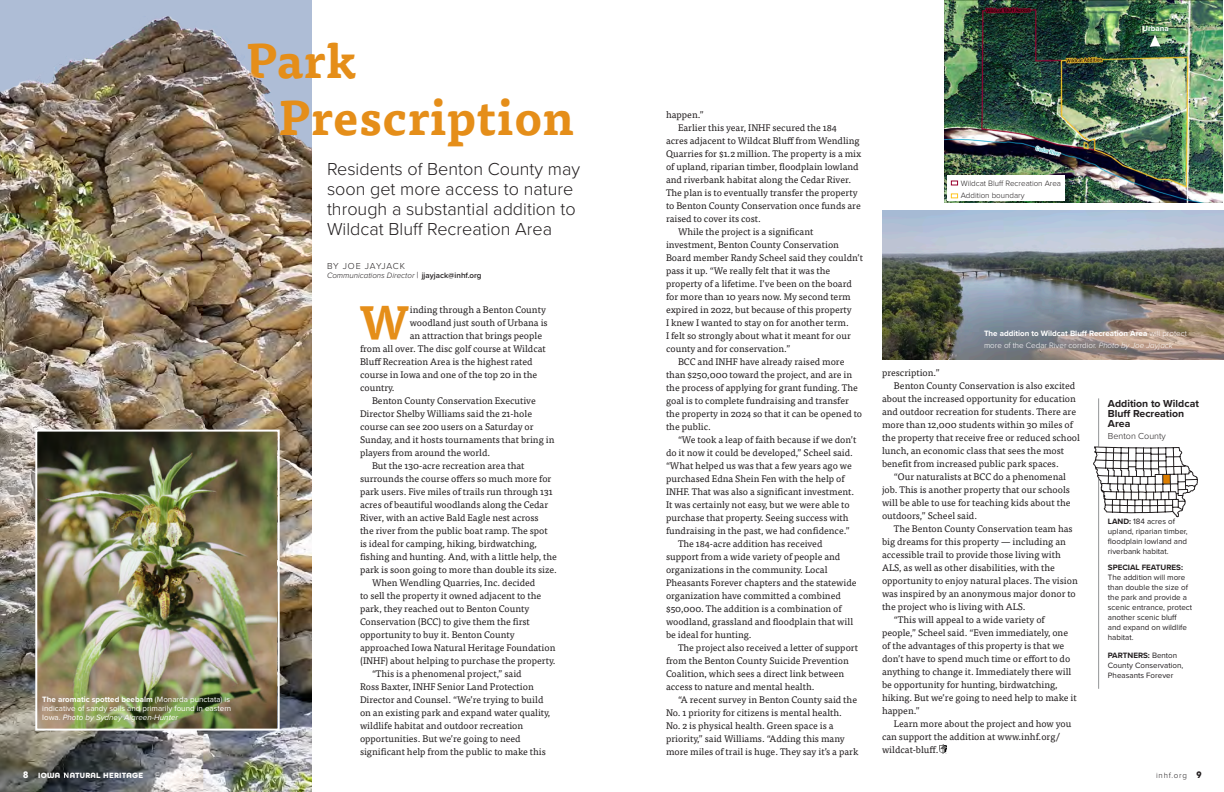
<style>
.page{position:relative;width:1224px;height:792px;background:#fff}
.page>*{position:absolute;margin:0;border:0;box-sizing:border-box;transform-origin:0 0}
.t1{font:700 48px "Tisa Pro";letter-spacing:.02em;color:#e58e19}
.t2{font:700 46.2px "Tisa Pro";color:#e58e19}
.t3{font:300 18px/20px "Proxima Nova";color:#231f20}
.t4{font:700 10.5px/10px "Proxima Nova";color:#231f20}
.t5{font:9.5px/13px "Tisa Pro";color:#231f20}
.t6{font:300 9px "Proxima Nova";letter-spacing:.075em;color:#231f20}
.t7{font:300 9px "Proxima Nova";color:#231f20}
.t8{font:8px/10px "Proxima Nova";color:#231f20}
.t9{font:8px/9px "Proxima Nova";color:#fff}
.t10{font:700 8px/12.5px "Proxima Nova";color:#fff}
.t11{font:300 8px "Proxima Nova";color:#231f20}
.t12{font:italic 300 8px "Proxima Nova";color:#231f20}
.t13{font:700 8px "All Round Gothic";letter-spacing:.025em;color:#fff}
.s1{font-weight:700}
.s2{font-style:italic}
.s3{font-size:10px}
.s4{font-size:9px}
.s5{font-weight:600;font-style:normal}
.s6{font-weight:300}
.s7{font-weight:300;font-style:italic}
.s8{font-family:"All Round Gothic";font-weight:700;font-size:10px}
</style>
<div class="page">
<div style="left:0;top:0;width:312px;height:161px;background:#aebdd6"></div>
<hr style="left:1098px;top:398px;width:1px;height:291px;background:#939598">
<img style="left:0;top:16px;width:312px;height:776px">
<svg style="left:64px;top:773px;width:5px;height:5px"></svg>
<svg style="left:1093px;top:408px;width:105px;height:117px"></svg>
<img style="left:944px;top:0;width:279px;height:203px">
<img style="left:882px;top:210px;width:342px;height:149px">
<img style="left:38px;top:433px;width:239px;height:295px">
<div style="left:35px;top:430px;width:245px;height:301px;border:2px solid #fff"></div>
<div style="left:948px;top:176px;width:117px;height:25px;background:#fff"></div>
<svg style="left:951px;top:181px;width:7px;height:4px"></svg>
<svg style="left:951px;top:194px;width:7px;height:4px"></svg>
<svg style="left:1150px;top:35px;width:11px;height:12px"></svg>
<svg style="left:940px;top:744px;width:6px;height:10px"></svg>
<p class="t9" style="left:42px;top:695px;width:191px"><span class="s1">The aromatic spotted beebalm</span> (Monarda punctata) is indicative of sandy soils and primarily found in eastern<br>Iowa. <span class="s2">Photo by Sydney Algreen-Hunter</span></p>
<p class="t13" style="left:23px;top:771px;width:121px"><span class="s3">8</span> IOWA ATURAL HERITAGE</p>
<p class="t1" style="left:245px;top:22px;width:113px">Park</p>
<p class="t1" style="left:278px;top:79px;width:298px">Prescription</p>
<p class="t3" style="left:327px;top:158px;width:255px">Residents of Benton County may soon get more access to nature through a substantial addition to<br>Wildcat Bluff Recreation Area</p>
<p class="t6" style="left:327px;top:259px;width:80px">BY JOE JAYJACK</p>
<p class="t12" style="left:327px;top:269px;width:156px">Communications Director <span class="s4">|</span> <span class="s5">jjayjack@inhf.org</span></p>
<p class="t2" style="left:359px;top:285px;width:53px">W</p>
<p class="t5" style="left:410px;top:303px;width:138px">inding through a Benton County</p>
<p class="t5" style="left:410px;top:316px;width:139px">woodland just south of Urbana is</p>
<p class="t5" style="left:410px;top:329px;width:134px">an attraction that brings people</p>
<p class="t5" style="left:360px;top:342px;width:187px">from all over. The disc golf course at Wildcat</p>
<p class="t5" style="left:360px;top:355px;width:174px">Bluff Recreation Area is the highest rated</p>
<p class="t5" style="left:360px;top:368px;width:179px">course in Iowa and one of the top 20 in the</p>
<p class="t5" style="left:360px;top:381px;width:36px">country.</p>
<p class="t5" style="left:360px;top:394px;width:196px;text-indent:12px">Benton County Conservation Executive Director Shelby Williams said the 21-hole course can see 200 users on a Saturday or Sunday, and it hosts tournaments that bring in players from around the world.</p>
<p class="t5" style="left:360px;top:459px;width:198px;text-indent:12px">But the 130-acre recreation area that surrounds the course offers so much more for park users. Five miles of trails run through 131 acres of beautiful woodlands along the Cedar River, with an active Bald Eagle nest across<br>the river from the public boat ramp. The spot is ideal for camping, hiking, birdwatching, fishing and hunting. And, with a little help, the park is soon going to more than double its size.</p>
<p class="t5" style="left:360px;top:576px;width:197px;text-indent:12px">When Wendling Quarries, Inc. decided<br>to sell the property it owned adjacent to the park, they reached out to Benton County Conservation (BCC) to give them the first opportunity to buy it. Benton County approached Iowa Natural Heritage Foundation (INHF) about helping to purchase the property.</p>
<p class="t5" style="left:360px;top:667px;width:192px;text-indent:12px">“This is a phenomenal project,” said<br>Ross Baxter, INHF Senior Land Protection Director and Counsel. “We’re trying to build on an existing park and expand water quality, wildlife habitat and outdoor recreation opportunities. But we’re going to need significant help from the public to make this</p>
<p class="t10" style="left:1142px;top:21px;width:28px">Urbana</p>
<p class="t5" style="left:666px;top:107px;width:39px">happen.”</p>
<p class="t5" style="left:666px;top:120px;width:197px;text-indent:12px">Earlier this year, INHF secured the 184<br>acres adjacent to Wildcat Bluff from Wendling Quarries for $1.2 million. The property is a mix of upland, riparian timber, floodplain lowland and riverbank habitat along the Cedar River.<br>The plan is to eventually transfer the property to Benton County Conservation once funds are raised to cover its cost.</p>
<p class="t5" style="left:666px;top:224px;width:199px;text-indent:12px">While the project is a significant investment, Benton County Conservation Board member Randy Scheel said they couldn’t pass it up. “We really felt that it was the property of a lifetime. I’ve been on the board for more than 10 years now. My second term expired in 2022, but because of this property<br>I knew I wanted to stay on for another term.<br>I felt so strongly about what it meant for our county and for conservation.”</p>
<p class="t5" style="left:666px;top:354px;width:198px;text-indent:12px">BCC and INHF have already raised more than $250,000 toward the project, and are in the process of applying for grant funding. The goal is to complete fundraising and transfer the property in 2024 so that it can be opened to the public.</p>
<p class="t5" style="left:666px;top:432px;width:192px;text-indent:12px">“We took a leap of faith because if we don’t do it now it could be developed,” Scheel said. “What helped us was that a few years ago we purchased Edna Shein Fen with the help of INHF. That was also a significant investment.<br>It was certainly not easy, but we were able to purchase that property. Seeing success with fundraising in the past, we had confidence.”</p>
<p class="t5" style="left:666px;top:536px;width:192px;text-indent:12px">The 184-acre addition has received support from a wide variety of people and organizations in the community. Local Pheasants Forever chapters and the statewide organization have committed a combined $50,000. The addition is a combination of woodland, grassland and floodplain that will be ideal for hunting.</p>
<p class="t5" style="left:666px;top:640px;width:194px;text-indent:12px">The project also received a letter of support from the Benton County Suicide Prevention Coalition, which sees a direct link between access to nature and mental health.</p>
<p class="t5" style="left:666px;top:692px;width:194px;text-indent:12px">“A recent survey in Benton County said the No. 1 priority for citizens is mental health.<br>No. 2 is physical health. Green space is a priority,” said Williams. “Adding this many more miles of trail is huge. They say it’s a park</p>
<p class="t11" style="left:961px;top:177px;width:102px">Wildcat Bluff Recreation Area</p>
<p class="t11" style="left:961px;top:190px;width:65px">Addition boundary</p>
<p class="t10" style="left:984px;top:327px;width:204px">The addition to Wildcat Bluff Recreation Area <span class="s6">will protect more of the Cedar River corrdior.</span> <span class="s7">Photo by Joe Jayjack</span></p>
<p class="t5" style="left:882px;top:366px;width:59px">prescription.”</p>
<p class="t5" style="left:882px;top:379px;width:200px;text-indent:12px">Benton County Conservation is also excited about the increased opportunity for education and outdoor recreation for students. There are more than 12,000 students within 30 miles of the property that receive free or reduced school lunch, an economic class that sees the most benefit from increased public park spaces.</p>
<p class="t5" style="left:882px;top:470px;width:190px;text-indent:12px">“Our naturalists at BCC do a phenomenal job. This is another property that our schools will be able to use for teaching kids about the outdoors,” Scheel said.</p>
<p class="t5" style="left:882px;top:521px;width:197px;text-indent:12px">The Benton County Conservation team has big dreams for this property — including an accessible trail to provide those living with ALS, as well as other disabilities, with the opportunity to enjoy natural places. The vision was inspired by an anonymous major donor to the project who is living with ALS.</p>
<p class="t5" style="left:882px;top:612px;width:196px;text-indent:12px">“This will appeal to a wide variety of people,” Scheel said. “Even immediately, one of the advantages of this property is that we don’t have to spend much time or effort to do anything to change it. Immediately there will be opportunity for hunting, birdwatching, hiking. But we’re going to need help to make it happen.”</p>
<p class="t5" style="left:882px;top:716px;width:191px;text-indent:12px">Learn more about the project and how you can support the addition at www.inhf.org/ wildcat-bluff.</p>
<p class="t4" style="left:1108px;top:398px;width:93px">Addition to Wildcat<br>Bluff Recreation<br>Area</p>
<p class="t7" style="left:1108px;top:429px;width:60px">Benton County</p>
<p class="t8" style="left:1108px;top:517px;width:81px"><span class="s1">LAND:</span> 184 acres of upland, riparian timber, floodplain lowland and riverbank habitat.</p>
<p class="t8" style="left:1108px;top:563px;width:86px"><span class="s1">SPECIAL FEATURES:<br></span>The addition will more than double the size of the park and provide a scenic entrance, protect another scenic bluff and expand on wildlife habitat.</p>
<p class="t8" style="left:1108px;top:651px;width:77px;line-height:9.6px"><span class="s1">PARTNERS:</span> Benton<br>County Conservation,<br>Pheasants Forever</p>
<p class="t11" style="left:1156px;top:769px;width:47px">inhf.org <span class="s8">9</span></p>
</div>
